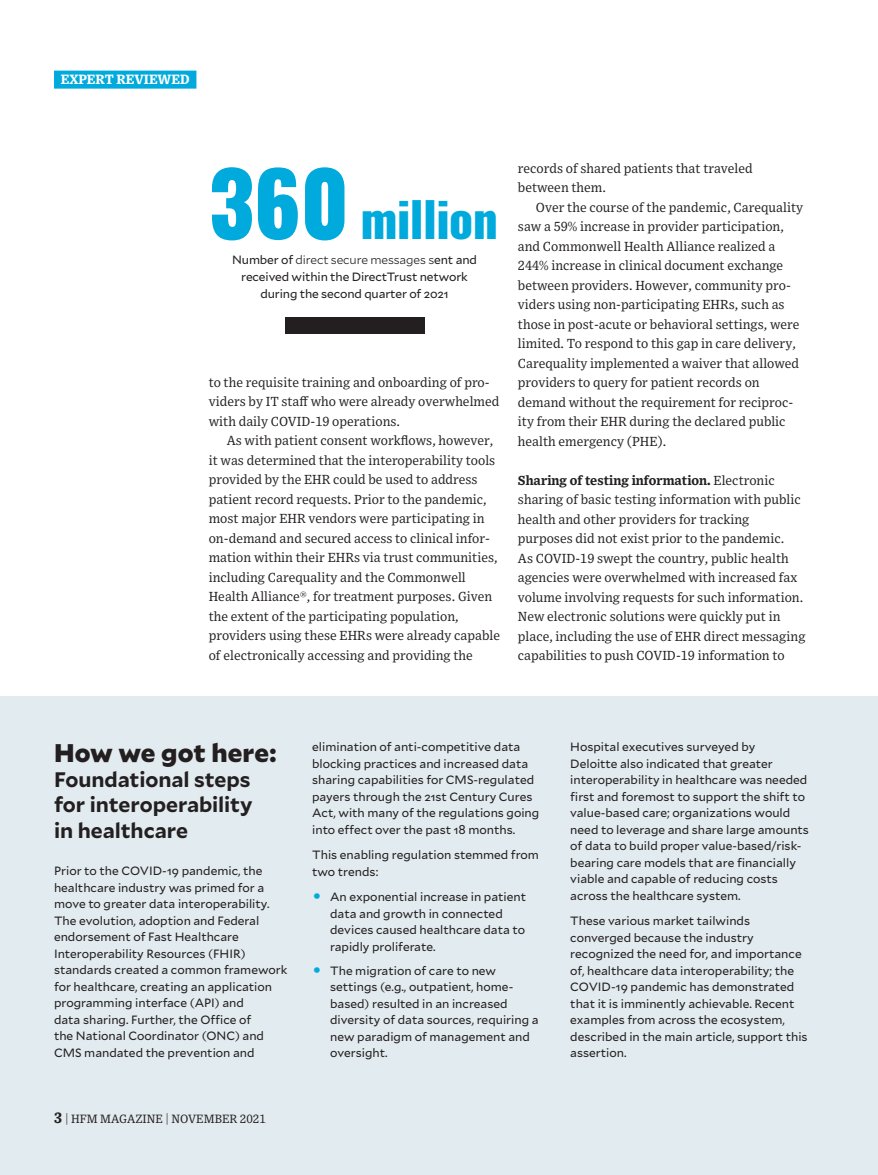
<style>
.page{position:relative;width:878px;height:1175px;background:#fff}
.page>*{position:absolute;margin:0;border:0;box-sizing:border-box;transform-origin:0 0}
.t1{font:800 48px "Oswald";letter-spacing:-.01em;color:#0ad}
.t2{font:900 25.5px "Mallory";color:#231f20}
.t3{font:700 21px/25.2px "Mallory";letter-spacing:-.005em;color:#231f20;text-align:justify}
.t4{font:700 13.5px "Exchange";color:#fff}
.t5{font:13.2px/19.5px "Exchange";color:#231f20}
.t6{font:12px/16.5px "Mallory";color:#231f20}
.t7{font:12px "Exchange";color:#231f20}
.s1{font-size:87px}
.s2{font-weight:300}
.s3{font-weight:700}
.s4{font-weight:700;font-size:15px}
.s5{font-size:19.5px;color:#0ad}
</style>
<div class="page">
<div style="left:0;top:696px;width:878px;height:478px;background:#e2ebef"></div>
<div style="left:54px;top:71px;width:142px;height:18px;background:#0ad"></div>
<div style="left:285px;top:317px;width:139px;height:17px;background:#231f20"></div>
<p class="t4" style="left:61px;top:69px;width:130px">EXPERT REVIEWED</p>
<h1 class="t1" style="left:209px;top:194px;width:291px"><span class="s1">360</span> million</h1>
<p class="t6" style="left:232px;top:250px;width:246px;line-height:17.2px;text-align:center">Number of <span class="s2">direct secure messages s</span>ent and received within the DirectTrust network during the second quarter of 2021</p>
<p class="t5" style="left:209px;top:371px;width:292px">to the requisite training and onboarding of pro&shy;viders by IT staff who were already overwhelmed with daily COVID-19 operations.</p>
<p class="t5" style="left:209px;top:430px;width:293px;text-indent:18px">As with patient consent workflows, however, it was determined that the interoperability tools provided by the EHR could be used to address patient record requests. Prior to the pandemic, most major EHR vendors were participating in on-demand and secured access to clinical infor&shy;mation within their EHRs via trust communities, including Carequality and the Commonwell Health Alliance®, for treatment purposes. Given the extent of the participating population, providers using these EHRs were already capable of electronically accessing and providing the</p>
<p class="t5" style="left:518px;top:157px;width:236px">records of shared patients that traveled between them.</p>
<p class="t5" style="left:518px;top:196px;width:287px;text-indent:18px">Over the course of the pandemic, Carequality saw a 59% increase in provider participation, and Commonwell Health Alliance realized a 244% increase in clinical document exchange between providers. However, community pro&shy;viders using non-participating EHRs, such as those in post-acute or behavioral settings, were limited. To respond to this gap in care delivery, Carequality implemented a waiver that allowed providers to query for patient records on demand without the requirement for reciproc&shy;ity from their EHR during the declared public health emergency (PHE).</p>
<p class="t5" style="left:518px;top:470px;width:289px"><span class="s3">Sharing of testing information.</span> Electronic sharing of basic testing information with public health and other providers for tracking purposes did not exist prior to the pandemic.<br>As COVID-19 swept the country, public health agencies were overwhelmed with increased fax volume involving requests for such information.<br>New electronic solutions were quickly put in place, including the use of EHR direct messaging capabilities to push COVID-19 information to</p>
<h2 class="t2" style="left:54px;top:733px;width:224px">How we got here:</h2>
<h3 class="t3" style="left:54px;top:765px;width:200px">Foundational steps for interoperability in healthcare</h3>
<p class="t6" style="left:54px;top:862px;width:235px">Prior to the COVID-19 pandemic, the healthcare industry was primed for a move to greater data interoperability.<br>The evolution, adoption and Federal endorsement of Fast Healthcare Interoperability Resources (FHIR) standards created a common framework for healthcare, creating an application programming interface (API) and<br>data sharing. Further, the Office of<br>the National Coordinator (ONC) and CMS mandated the prevention and</p>
<p class="t7" style="left:54px;top:1110px;width:136px"><span class="s4">3</span> | HFM MAGAZINE | November</p>
<p class="t7" style="left:240px;top:1110px;width:27px">2021</p>
<p class="t6" style="left:312px;top:738px;width:229px">elimination of anti-competitive data blocking practices and increased data sharing capabilities for CMS-regulated payers through the 21st Century Cures Act, with many of the regulations going into effect over the past 18 months.</p>
<p class="t6" style="left:312px;top:846px;width:228px">This enabling regulation stemmed from two trends:</p>
<p class="t6" style="left:330px;top:888px;width:197px;text-indent:-18px"><span class="s5">•</span> An exponential increase in patient data and growth in connected devices caused healthcare data to rapidly proliferate.</p>
<p class="t6" style="left:330px;top:961px;width:210px;text-indent:-18px"><span class="s5">•</span> The migration of care to new settings (e.g., outpatient, home&shy;based) resulted in an increased diversity of data sources, requiring a new paradigm of management and oversight.</p>
<p class="t6" style="left:570px;top:738px;width:240px">Hospital executives surveyed by<br>Deloitte also indicated that greater interoperability in healthcare was needed first and foremost to support the shift to value-based care; organizations would need to leverage and share large amounts of data to build proper value-based/risk&shy;bearing care models that are financially viable and capable of reducing costs across the healthcare system.</p>
<p class="t6" style="left:570px;top:912px;width:239px">These various market tailwinds converged because the industry recognized the need for, and importance of, healthcare data interoperability; the COVID-19 pandemic has demonstrated that it is imminently achievable. Recent examples from across the ecosystem, described in the main article, support this assertion.</p>
</div>
